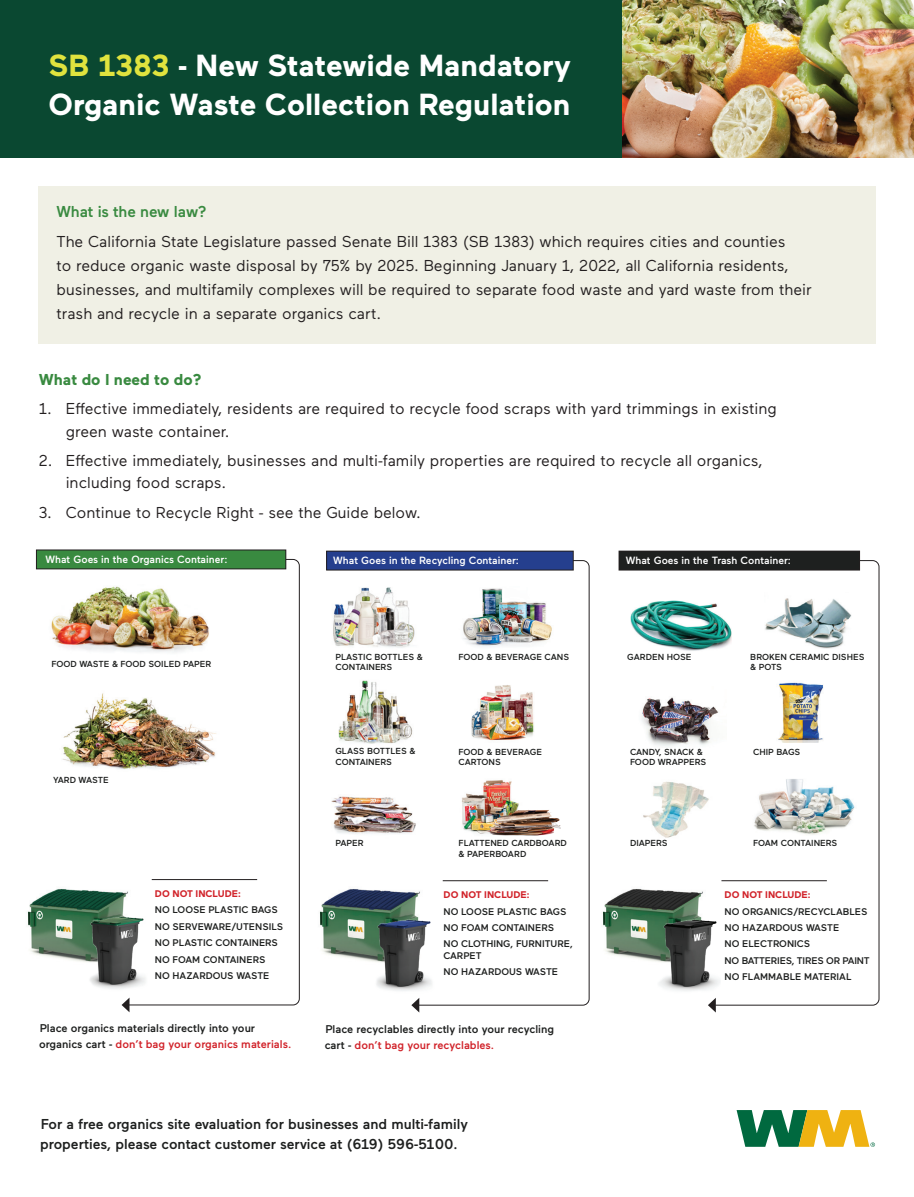
<style>
.page{position:relative;width:914px;height:1197px;background:#fff}
.page>*{position:absolute;margin:0;border:0;box-sizing:border-box;transform-origin:0 0}
.t1{font:700 30.45px/39.4px "Maax";color:#fff}
.t2{font:15.75px/24px "Maax";color:#231f20}
.t3{font:500 15.75px "Maax";letter-spacing:-.01em;color:#398a40}
.t4{font:700 15.75px "Maax";color:#398a40}
.t5{font:500 14.35px/19.8px "Maax";color:#1e201f}
.t6{font:500 11.2px/15.8px "Maax";color:#1e201f}
.t7{font:500 10.5px "Maax";color:#fff}
.t8{font:500 9.62px/16.3px "Maax";color:#1e201f}
.t9{font:700 9.62px "Maax";color:#d1232a}
.t10{font:500 8.75px/10.5px "Maax";color:#1e201f}
.s1{color:#e0e33e}
.s2{color:#d1232a}
</style>
<div class="page">
<img style="left:28px;top:888px;width:100px;height:74px">
<img style="left:320px;top:889px;width:98px;height:72px">
<img style="left:603px;top:889px;width:100px;height:73px">
<img style="left:85px;top:914px;width:43px;height:75px">
<img style="left:371px;top:916px;width:47px;height:75px">
<img style="left:657px;top:916px;width:57px;height:75px">
<img style="left:621px;top:0;width:293px;height:158px">
<div style="left:0;top:0;width:621px;height:158px;background:#0a4831"></div>
<div style="left:38px;top:187px;width:837px;height:157px;background:#f0f0e5"></div>
<img style="left:333px;top:587px;width:82px;height:61px">
<img style="left:338px;top:680px;width:75px;height:64px">
<img style="left:331px;top:796px;width:85px;height:38px">
<svg style="left:128px;top:559px;width:172px;height:447px"></svg>
<svg style="left:122px;top:998px;width:7px;height:14px"></svg>
<svg style="left:418px;top:560px;width:172px;height:446px"></svg>
<svg style="left:411px;top:998px;width:8px;height:14px"></svg>
<svg style="left:714px;top:560px;width:165px;height:446px"></svg>
<svg style="left:708px;top:998px;width:7px;height:14px"></svg>
<img style="left:62px;top:689px;width:158px;height:85px">
<img style="left:764px;top:592px;width:87px;height:60px">
<img style="left:51px;top:584px;width:159px;height:80px">
<img style="left:631px;top:597px;width:100px;height:55px">
<img style="left:643px;top:777px;width:77px;height:64px">
<img style="left:641px;top:687px;width:85px;height:61px">
<img style="left:776px;top:678px;width:49px;height:65px">
<div style="left:36px;top:550px;width:250px;height:19px;background:#398a40"></div>
<div style="left:36px;top:550px;width:250px;height:19px;border:1px solid #231f20"></div>
<div style="left:326px;top:551px;width:247px;height:19px;background:#253f8e"></div>
<div style="left:326px;top:551px;width:247px;height:19px;border:1px solid #231f20"></div>
<div style="left:619px;top:551px;width:240px;height:19px;background:#1e201f"></div>
<hr style="left:152px;top:879px;width:105px;height:1px;background:#231f20">
<hr style="left:443px;top:880px;width:105px;height:1px;background:#231f20">
<img style="left:444px;top:776px;width:81px;height:61px">
<svg style="left:514px;top:810px;width:14px;height:1px"></svg>
<svg style="left:736px;top:1110px;width:139px;height:37px"></svg>
<h1 class="t1" style="left:49px;top:44px;width:523px"><span class="s1">SB 1383</span> - New Statewide Mandatory<br>Organic Waste Collection Regulation</h1>
<p class="t3" style="left:57px;top:201px;width:152px">What is the new law?</p>
<p class="t2" style="left:57px;top:229px;width:756px">The California State Legislature passed Senate Bill 1383 (SB 1383) which requires cities and counties<br>to reduce organic waste disposal by 75% by 2025. Beginning January 1, 2022, all California residents, businesses, and multifamily complexes will be required to separate food waste and yard waste from their trash and recycle in a separate organics cart.</p>
<p class="t4" style="left:39px;top:369px;width:164px">What do I need to do?</p>
<p class="t2" style="left:66px;top:397px;width:712px;line-height:22.4px;text-indent:-27px">1. Effective immediately, residents are required to recycle food scraps with yard trimmings in existing green waste container.</p>
<p class="t2" style="left:66px;top:449px;width:698px;line-height:22.4px;text-indent:-27px">2. Effective immediately, businesses and multi-family properties are required to recycle all organics, including food scraps.</p>
<p class="t2" style="left:39px;top:499px;width:383px">3. Continue to Recycle Right - see the Guide below.</p>
<p class="t7" style="left:45px;top:552px;width:183px">What Goes in the Organics Container:</p>
<p class="t7" style="left:333px;top:554px;width:187px">What Goes in the Recycling Container:</p>
<p class="t7" style="left:625px;top:554px;width:167px">What Goes in the Trash Container:</p>
<p class="t10" style="left:52px;top:658px;width:161px">FOOD WASTE &amp; FOOD SOILED PAPER</p>
<p class="t10" style="left:335px;top:651px;width:89px">PLASTIC BOTTLES &amp;<br>CONTAINERS</p>
<p class="t10" style="left:627px;top:651px;width:66px">GARDEN HOSE</p>
<p class="t10" style="left:458px;top:651px;width:112px">FOOD &amp; BEVERAGE CANS</p>
<p class="t10" style="left:750px;top:651px;width:116px">BROKEN CERAMIC DISHES &amp; POTS</p>
<p class="t10" style="left:53px;top:774px;width:57px">YARD WASTE</p>
<p class="t9" style="left:155px;top:887px;width:87px">DO NOT INCLUDE:</p>
<p class="t8" style="left:155px;top:901px;width:130px">NO LOOSE PLASTIC BAGS<br>NO SERVEWARE/UTENSILS<br>NO PLASTIC CONTAINERS<br>NO FOAM CONTAINERS<br>NO HAZARDOUS WASTE</p>
<p class="t6" style="left:39px;top:1020px;width:254px">Place organics materials directly into your organics cart - <span class="s2">don’t bag your organics materials.</span></p>
<p class="t10" style="left:335px;top:746px;width:82px">GLASS BOTTLES &amp;<br>CONTAINERS</p>
<p class="t10" style="left:630px;top:746px;width:78px">CANDY, SNACK &amp;<br>FOOD WRAPPERS</p>
<p class="t10" style="left:458px;top:746px;width:85px">FOOD &amp; BEVERAGE<br>CARTONS</p>
<p class="t10" style="left:753px;top:746px;width:49px">CHIP BAGS</p>
<p class="t10" style="left:335px;top:838px;width:30px">PAPER</p>
<p class="t10" style="left:458px;top:838px;width:110px">FLATTENED CARDBOARD</p>
<p class="t10" style="left:630px;top:838px;width:39px">DIAPERS</p>
<p class="t10" style="left:458px;top:848px;width:69px">&amp; PAPERBOARD</p>
<p class="t9" style="left:443px;top:889px;width:87px">DO NOT INCLUDE:</p>
<p class="t8" style="left:443px;top:903px;width:131px">NO LOOSE PLASTIC BAGS<br>NO FOAM CONTAINERS<br>NO CLOTHING, FURNITURE,</p>
<p class="t8" style="left:443px;top:947px;width:116px">CARPET<br>NO HAZARDOUS WASTE</p>
<p class="t6" style="left:325px;top:1021px;width:231px">Place recyclables directly into your recycling cart - <span class="s2">don’t bag your recyclables.</span></p>
<p class="t10" style="left:753px;top:838px;width:86px">FOAM CONTAINERS</p>
<p class="t9" style="left:724px;top:889px;width:87px">DO NOT INCLUDE:</p>
<p class="t8" style="left:724px;top:903px;width:147px">NO ORGANICS/RECYCLABLES<br>NO HAZARDOUS WASTE<br>NO ELECTRONICS<br>NO BATTERIES, TIRES OR PAINT<br>NO FLAMMABLE MATERIAL</p>
<p class="t5" style="left:40px;top:1114px;width:429px">For a free organics site evaluation for businesses and multi-family properties, please contact customer service at (619) 596-5100.</p>
</div>
